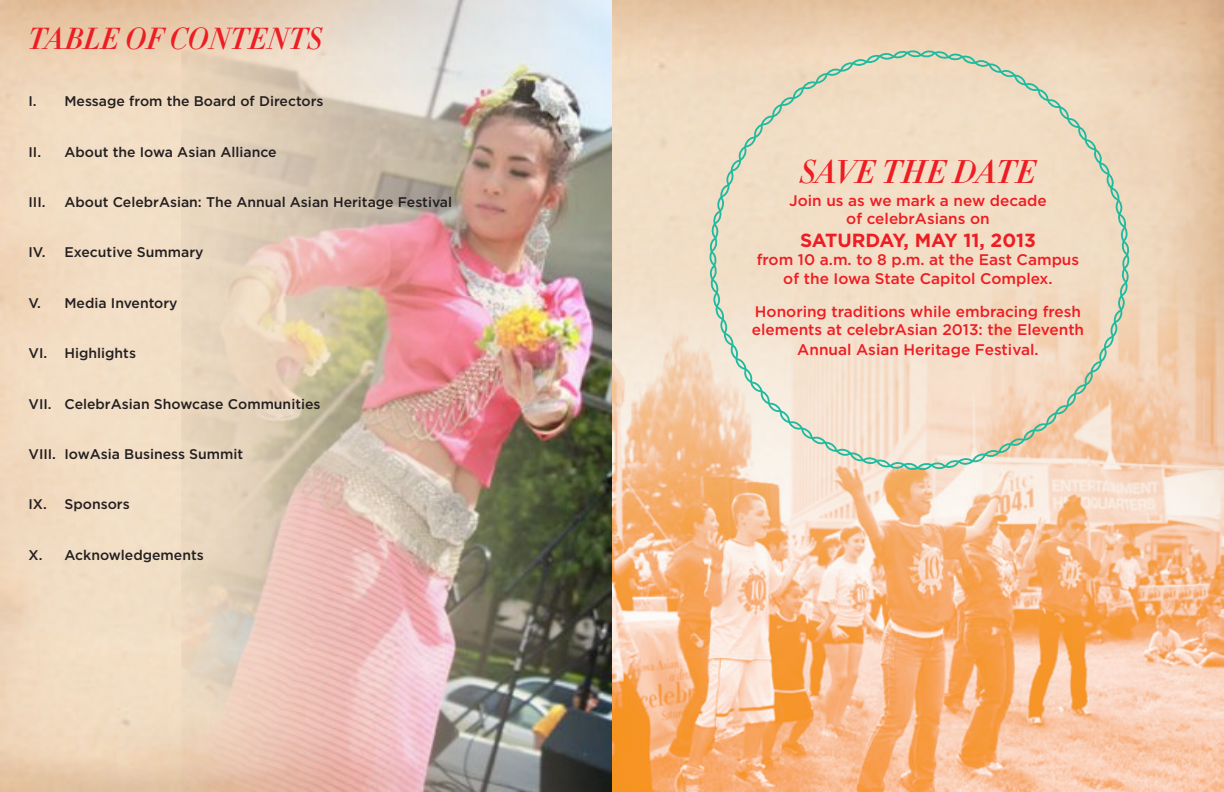
<style>
.page{position:relative;width:1224px;height:792px;background:#fff}
.page>*{position:absolute;margin:0;border:0;box-sizing:border-box;transform-origin:0 0}
.t1{font:italic 500 32.4px "Didot HTF 06";color:#ee1d23}
.t2{font:italic 500 30px "Didot HTF 06";color:#ee1d23}
.t3{font:700 19px "Gotham HTF";color:#ee1d23}
.t4{font:500 15.4px/18.5px "Gotham HTF";color:#ee1d23;text-align:center}
.t5{font:500 14px "Gotham HTF";color:#231f20}
</style>
<div class="page">
<img style="left:612px;top:276px;width:612px;height:516px">
<img style="left:182px;top:0;width:430px;height:792px">
<svg style="left:707px;top:48px;width:424px;height:423px;background:#ecdbc3"></svg>
<h2 class="t2" style="left:28px;top:20px;width:296px">TABLE OF CONTENTS</h2>
<p class="t5" style="left:28px;top:93px;width:297px">I. Message from the Board of Directors</p>
<p class="t5" style="left:28px;top:144px;width:250px">II. About the Iowa Asian Alliance</p>
<p class="t5" style="left:28px;top:194px;width:19px">III.</p>
<p class="t5" style="left:64px;top:194px;width:389px">About CelebrAsian: The Annual Asian Heritage Festival</p>
<p class="t5" style="left:28px;top:245px;width:177px">IV. Executive Summary</p>
<p class="t5" style="left:28px;top:295px;width:151px">V. Media Inventory</p>
<p class="t5" style="left:28px;top:345px;width:109px">VI. Highlights</p>
<p class="t5" style="left:28px;top:396px;width:294px">VII. CelebrAsian Showcase Communities</p>
<p class="t5" style="left:28px;top:446px;width:216px">VIII. IowAsia Business Summit</p>
<p class="t5" style="left:28px;top:497px;width:103px">IX. Sponsors</p>
<p class="t5" style="left:28px;top:547px;width:177px">X. Acknowledgements</p>
<h1 class="t1" style="left:800px;top:152px;width:238px">SAVE THE DATE</h1>
<p class="t4" style="left:789px;top:191px;width:259px">Join us as we mark a new decade of celebrAsians on</p>
<h3 class="t3" style="left:800px;top:229px;width:237px">SATURDAY, MAY 11, 2013</h3>
<p class="t4" style="left:757px;top:250px;width:324px">from 10 a.m. to 8 p.m. at the East Campus of the Iowa State Capitol Complex.</p>
<p class="t4" style="left:752px;top:302px;width:334px;line-height:19px">Honoring traditions while embracing fresh elements at celebrAsian 2013: the Eleventh<br>Annual Asian Heritage Festival.</p>
</div>
